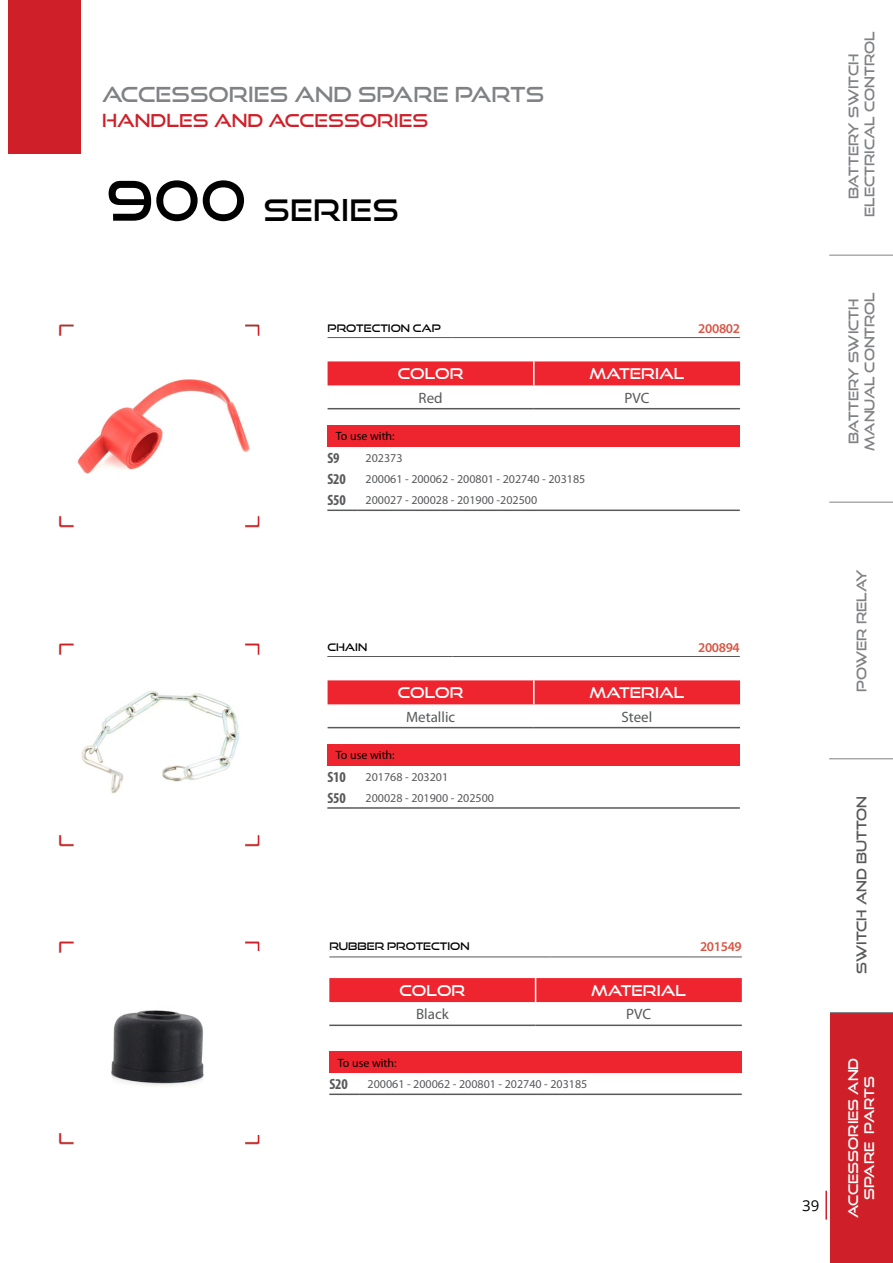
<style>
.page{position:relative;width:893px;height:1263px;background:#fff}
.page>*{position:absolute;margin:0;border:0;box-sizing:border-box;transform-origin:0 0}
.t1{font:30px "Good Times Rg";letter-spacing:.01em;color:#000}
.t2{font:21px "Good Times Rg";color:#808285}
.t3{font:18px "Good Times Rg";color:#cf2029}
.t4{font:15px "Good Times Rg";color:#fff}
.t5{font:15px "Myriad Pro";color:#58595b}
.t6{font:700 condensed 15px "Myriad Pro";color:#58595b}
.t7{font:15px "Open Sans";color:#000}
.t8{font:13.5px/16.2px "Good Times Rg";color:#808285;text-align:center}
.t9{font:13.5px/16.2px "Good Times Rg";color:#fff;text-align:center}
.t10{font:600 13.5px "Myriad Pro";letter-spacing:-.025em;color:#d75644}
.t11{font:13.5px "Good Times Rg";color:#58595b}
.t12{font:12px "Myriad Pro";color:#58595b}
.t13{font:12px "Myriad Pro";color:#000}
.t14{font:10.5px "Good Times Rg";color:#000}
.s1{font-size:54.75px}
</style>
<div class="page">
<div style="left:830px;top:1013px;width:63px;height:250px;background:#cf2029"></div>
<hr style="left:829px;top:502px;width:64px;height:1px;background:#808285">
<hr style="left:829px;top:255px;width:64px;height:1px;background:#808285">
<hr style="left:830px;top:1012px;width:63px;height:1px;background:#808285">
<hr style="left:825px;top:1191px;width:2px;height:28px;background:#cf2029">
<hr style="left:829px;top:758px;width:64px;height:1px;background:#808285">
<div style="left:9px;top:0;width:72px;height:153px;background:#cf2029"></div>
<img style="left:58px;top:643px;width:202px;height:204px">
<hr style="left:327px;top:656px;width:126px;height:1px;background:#58595b">
<hr style="left:453px;top:656px;width:287px;height:1px;background:#58595b">
<img style="left:69px;top:653px;width:182px;height:173px">
<div style="left:328px;top:680px;width:412px;height:24px;background:#ee252f"></div>
<hr style="left:533px;top:680px;width:2px;height:24px;background:#fff">
<hr style="left:328px;top:727px;width:206px;height:1px;background:#58595b">
<hr style="left:534px;top:727px;width:206px;height:1px;background:#58595b">
<div style="left:327px;top:744px;width:413px;height:21px;background:#ee252f"></div>
<hr style="left:327px;top:807px;width:30px;height:2px;background:#58595b">
<hr style="left:357px;top:807px;width:383px;height:2px;background:#58595b">
<img style="left:58px;top:324px;width:202px;height:204px">
<hr style="left:328px;top:337px;width:125px;height:1px;background:#58595b">
<hr style="left:453px;top:337px;width:287px;height:1px;background:#58595b">
<img style="left:69px;top:343px;width:182px;height:164px">
<div style="left:328px;top:361px;width:412px;height:24px;background:#ee252f"></div>
<hr style="left:533px;top:361px;width:2px;height:24px;background:#fff">
<hr style="left:328px;top:408px;width:206px;height:1px;background:#58595b">
<hr style="left:534px;top:408px;width:206px;height:1px;background:#58595b">
<div style="left:327px;top:425px;width:413px;height:21px;background:#ee252f"></div>
<hr style="left:327px;top:509px;width:30px;height:2px;background:#58595b">
<hr style="left:357px;top:509px;width:383px;height:2px;background:#58595b">
<img style="left:58px;top:941px;width:202px;height:204px">
<hr style="left:329px;top:956px;width:221px;height:1px;background:#58595b">
<hr style="left:550px;top:956px;width:192px;height:1px;background:#58595b">
<img style="left:72px;top:952px;width:187px;height:183px">
<div style="left:329px;top:978px;width:413px;height:24px;background:#ee252f"></div>
<hr style="left:329px;top:1024px;width:207px;height:2px;background:#58595b">
<hr style="left:536px;top:1024px;width:206px;height:2px;background:#58595b">
<div style="left:329px;top:1052px;width:413px;height:21px;background:#ee252f"></div>
<hr style="left:329px;top:1093px;width:30px;height:2px;background:#58595b">
<hr style="left:359px;top:1093px;width:383px;height:2px;background:#58595b">
<p class="t2" style="left:102px;top:81px;width:444px">ACCESSORIES AND SPARE PARTS</p>
<p class="t3" style="left:102px;top:110px;width:328px">HANDLES AND ACCESSORIES</p>
<p class="t1" style="left:106px;top:191px;width:294px"><span class="s1">900</span> SERIES</p>
<p class="t14" style="left:328px;top:322px;width:115px">PROTECTION CAP</p>
<p class="t10" style="left:698px;top:321px;width:43px">200802</p>
<p class="t4" style="left:398px;top:365px;width:67px">COLOR</p>
<p class="t4" style="left:589px;top:365px;width:97px">MATERIAL</p>
<p class="t5" style="left:419px;top:389px;width:26px">Red</p>
<p class="t5" style="left:624px;top:389px;width:27px">PVC</p>
<p class="t13" style="left:336px;top:430px;width:60px">To use with:</p>
<p class="t6" style="left:327px;top:448px;width:14px">S9</p>
<p class="t12" style="left:366px;top:451px;width:38px">202373</p>
<p class="t6" style="left:327px;top:470px;width:20px">S20</p>
<p class="t12" style="left:366px;top:472px;width:221px">200061 - 200062 - 200801 - 202740 - 203185</p>
<p class="t6" style="left:327px;top:491px;width:20px">S50</p>
<p class="t12" style="left:366px;top:494px;width:173px">200027 - 200028 - 201900 -202500</p>
<p class="t14" style="left:327px;top:640px;width:41px">CHAIN</p>
<p class="t10" style="left:698px;top:640px;width:43px">200894</p>
<p class="t4" style="left:398px;top:684px;width:67px">COLOR</p>
<p class="t4" style="left:589px;top:684px;width:97px">MATERIAL</p>
<p class="t5" style="left:406px;top:708px;width:51px">Metallic</p>
<p class="t5" style="left:621px;top:708px;width:32px">Steel</p>
<p class="t13" style="left:336px;top:749px;width:60px">To use with:</p>
<p class="t6" style="left:327px;top:767px;width:20px">S10</p>
<p class="t12" style="left:366px;top:770px;width:84px">201768 - 203201</p>
<p class="t6" style="left:327px;top:788px;width:20px">S50</p>
<p class="t12" style="left:366px;top:791px;width:130px">200028 - 201900 - 202500</p>
<p class="t14" style="left:329px;top:939px;width:142px">RUBBER PROTECTION</p>
<p class="t10" style="left:700px;top:939px;width:43px">201549</p>
<p class="t4" style="left:399px;top:981px;width:67px">COLOR</p>
<p class="t4" style="left:591px;top:981px;width:97px">MATERIAL</p>
<p class="t5" style="left:416px;top:1006px;width:34px">Black</p>
<p class="t5" style="left:626px;top:1006px;width:27px">PVC</p>
<p class="t13" style="left:338px;top:1056px;width:60px">To use with:</p>
<p class="t6" style="left:329px;top:1075px;width:20px">S20</p>
<p class="t12" style="left:368px;top:1077px;width:221px">200061 - 200062 - 200801 - 202740 - 203185</p>
<p class="t8" style="left:845px;top:217px;width:187px;rotate:-90deg">BATTERY SWITCH<br>ELECTRICAL CONTROL</p>
<p class="t8" style="left:845px;top:451px;width:160px;rotate:-90deg">BATTERY SWICTH<br>MANUAL CONTROL</p>
<p class="t8" style="left:853px;top:691px;width:124px;rotate:-90deg">POWER RELAY</p>
<p class="t11" style="left:853px;top:974px;width:180px;rotate:-90deg">SWITCH AND BUTTON</p>
<p class="t7" style="left:802px;top:1195px;width:19px">39</p>
<p class="t9" style="left:845px;top:1218px;width:162px;rotate:-90deg">ACCESSORIES AND<br>SPARE PARTS</p>
</div>
